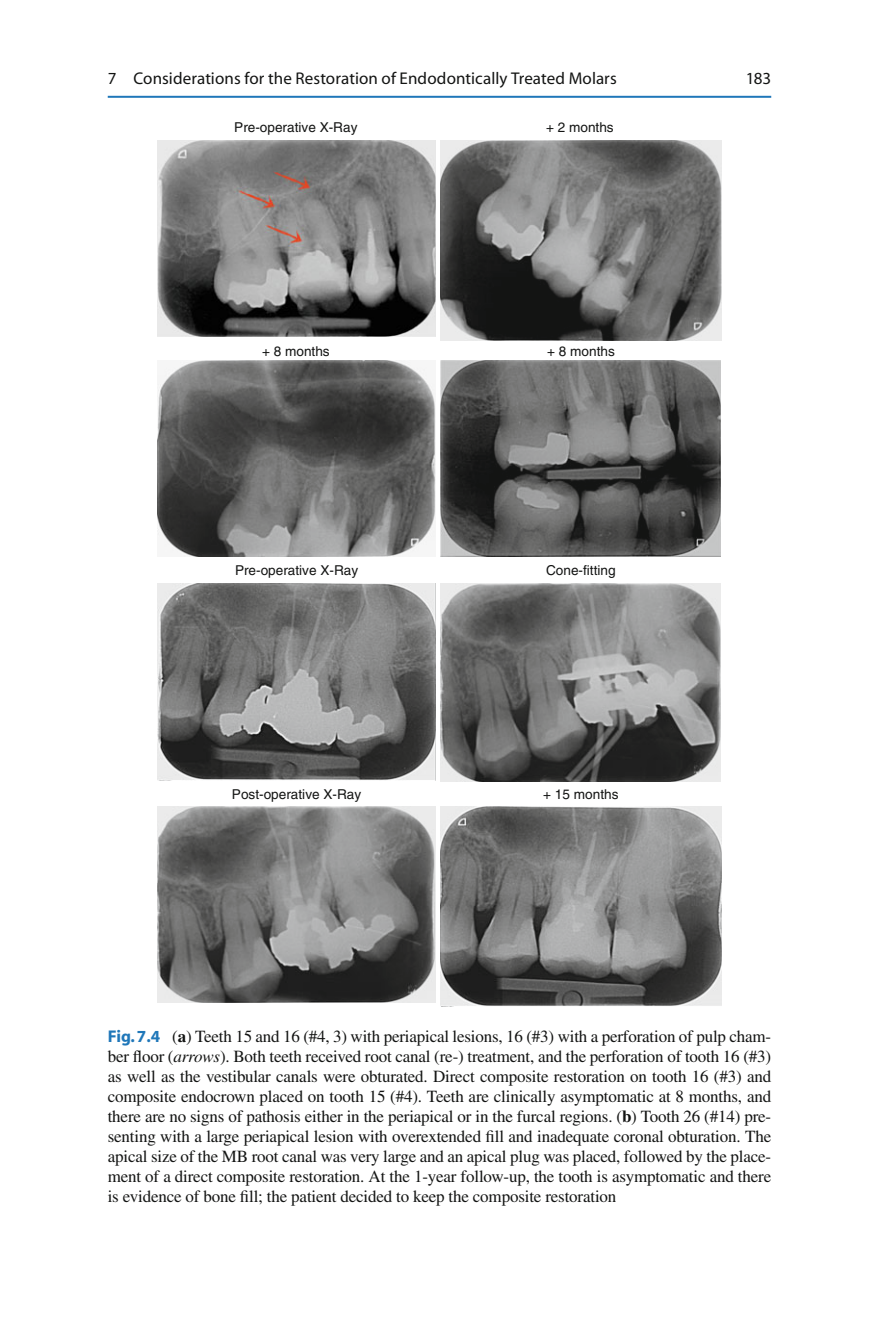
<style>
.page{position:relative;width:879px;height:1333px;background:#fff}
.page>*{position:absolute;margin:0;border:0;box-sizing:border-box;transform-origin:0 0}
.t1{font:17px/20px "Xqmppx Times";letter-spacing:-.01em;color:#131413;text-align:justify}
.t2{font:17px "Tyrvyy Myriad";letter-spacing:.005em;color:#131413}
.t3{font:13.6px "Xyrnsy Helvetica";color:#131413}
.s1{font-family:"Vgmkfl Myriad";font-weight:700;color:#1f77b9}
.s2{font-family:"Dtmcrk Times";font-weight:700}
.s3{font-family:"Wkhwfd Times";font-style:italic}
</style>
<div class="page">
<img style="left:157px;top:361px;width:278px;height:196px">
<img style="left:157px;top:141px;width:279px;height:196px">
<img style="left:157px;top:583px;width:278px;height:197px">
<img style="left:157px;top:806px;width:278px;height:196px">
<img style="left:440px;top:361px;width:281px;height:196px">
<img style="left:440px;top:141px;width:281px;height:199px">
<img style="left:440px;top:583px;width:281px;height:198px">
<img style="left:440px;top:806px;width:281px;height:200px">
<hr style="left:108px;top:96px;width:663px;height:2px;background:#1f77b9">
<p class="t2" style="left:108px;top:72px;width:510px">7 Considerations for the Restoration of Endodontically Treated Molars</p>
<p class="t3" style="left:234px;top:123px;width:125px">Pre-operative X-Ray</p>
<p class="t3" style="left:546px;top:123px;width:69px">+ 2 months</p>
<p class="t3" style="left:262px;top:346px;width:69px">+ 8 months</p>
<p class="t3" style="left:547px;top:346px;width:69px">+ 8 months</p>
<p class="t3" style="left:235px;top:565px;width:125px">Pre-operative X-Ray</p>
<p class="t3" style="left:546px;top:565px;width:71px">Cone-fitting</p>
<p class="t3" style="left:232px;top:789px;width:131px">Post-operative X-Ray</p>
<p class="t3" style="left:543px;top:789px;width:77px">+ 15 months</p>
<p class="t2" style="left:746px;top:72px;width:27px">183</p>
<p class="t1" style="left:108px;top:1027px;width:665px"><span class="s1">Fig. 7.4</span> ( <span class="s2">a</span> ) Teeth 15 and 16 (#4, 3) with periapical lesions, 16 (#3) with a perforation of pulp cham&shy;ber floor ( <span class="s3">arrows</span> ). Both teeth received root canal (re-) treatment, and the perforation of tooth 16 (#3) as well as the vestibular canals were obturated. Direct composite restoration on tooth 16 (#3) and composite endocrown placed on tooth 15 (#4). Teeth are clinically asymptomatic at 8 months, and there are no signs of pathosis either in the periapical or in the furcal regions. ( <span class="s2">b</span> ) Tooth 26 (#14) pre&shy;senting with a large periapical lesion with overextended fill and inadequate coronal obturation. The apical size of the MB root canal was very large and an apical plug was placed, followed by the place&shy;ment of a direct composite restoration. At the 1-year follow-up, the tooth is asymptomatic and there is evidence of bone fill; the patient decided to keep the composite restoration</p>
</div>
